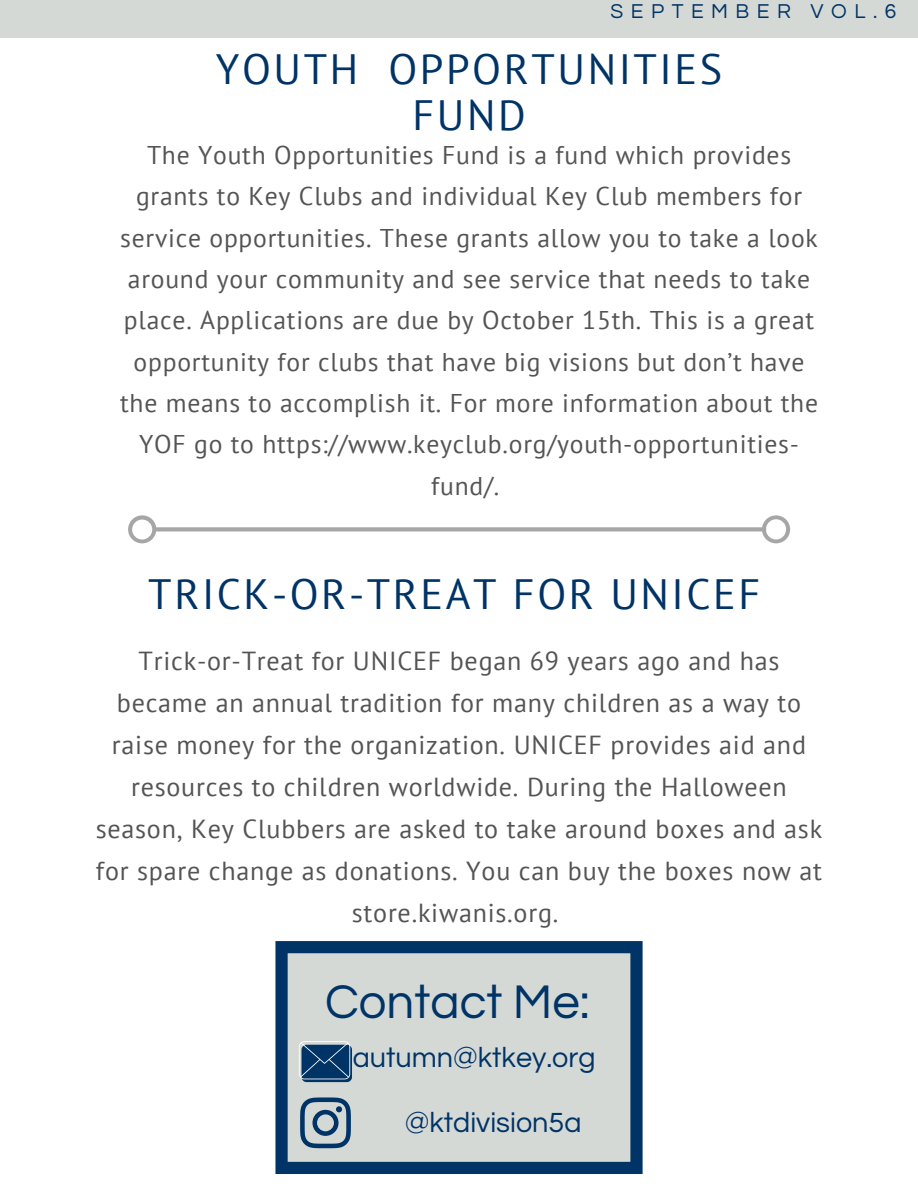
<style>
.page{position:relative;width:918px;height:1188px;background:#fff}
.page>*{position:absolute;margin:0;border:0;box-sizing:border-box;transform-origin:0 0}
.t1{font:49.05px "Questrial";color:#036}
.t2{font:42.3px/45.5px "PT Sans";letter-spacing:.06em;color:#036;text-align:center}
.t3{font:28.8px "Questrial";color:#036}
.t4{font:26.1px/42px "PT Sans";letter-spacing:.03em;color:#545454;text-align:center}
.t5{font:25.65px/41.4px "PT Sans";letter-spacing:.03em;color:#545454;text-align:center}
.t6{font:20.85px "Questrial";letter-spacing:.36em;color:#036}
</style>
<div class="page">
<svg style="left:275px;top:941px;width:368px;height:233px;background:#afbcc2"></svg>
<svg style="left:302px;top:1045px;width:50px;height:37px"></svg>
<svg style="left:299px;top:1041px;width:51px;height:38px;background:#315a82"></svg>
<svg style="left:300px;top:1097px;width:51px;height:51px;background:#7b94a7"></svg>
<div style="left:0;top:0;width:918px;height:38px;background:#d4d9d6"></div>
<svg style="left:128px;top:515px;width:662px;height:28px"></svg>
<p class="t6" style="left:611px;top:1px;width:287px">SEPTEMBER VOL.6</p>
<h2 class="t2" style="left:216px;top:46px;width:508px">YOUTH OPPORTUNITIES<br>FUND</h2>
<p class="t5" style="left:120px;top:134px;width:699px">The Youth Opportunities Fund is a fund which provides grants to Key Clubs and individual Key Club members for service opportunities. These grants allow you to take a look around your community and see service that needs to take place. Applications are due by October 15th. This is a great opportunity for clubs that have big visions but don’t have the means to accomplish it. For more information about the YOF go to https://www.keyclub.org/youth-opportunities&shy;fund/.</p>
<h2 class="t2" style="left:148px;top:571px;width:614px">TRICK-OR-TREAT FOR UNICEF</h2>
<p class="t4" style="left:96px;top:639px;width:728px">Trick-or-Treat for UNICEF began 69 years ago and has became an annual tradition for many children as a way to raise money for the organization. UNICEF provides aid and resources to children worldwide. During the Halloween season, Key Clubbers are asked to take around boxes and ask for spare change as donations. You can buy the boxes now at store.kiwanis.org.</p>
<h1 class="t1" style="left:325px;top:978px;width:266px">Contact Me:</h1>
<p class="t3" style="left:353px;top:1043px;width:244px">autumn@ktkey.org</p>
<p class="t3" style="left:405px;top:1108px;width:178px">@ktdivision5a</p>
</div>
